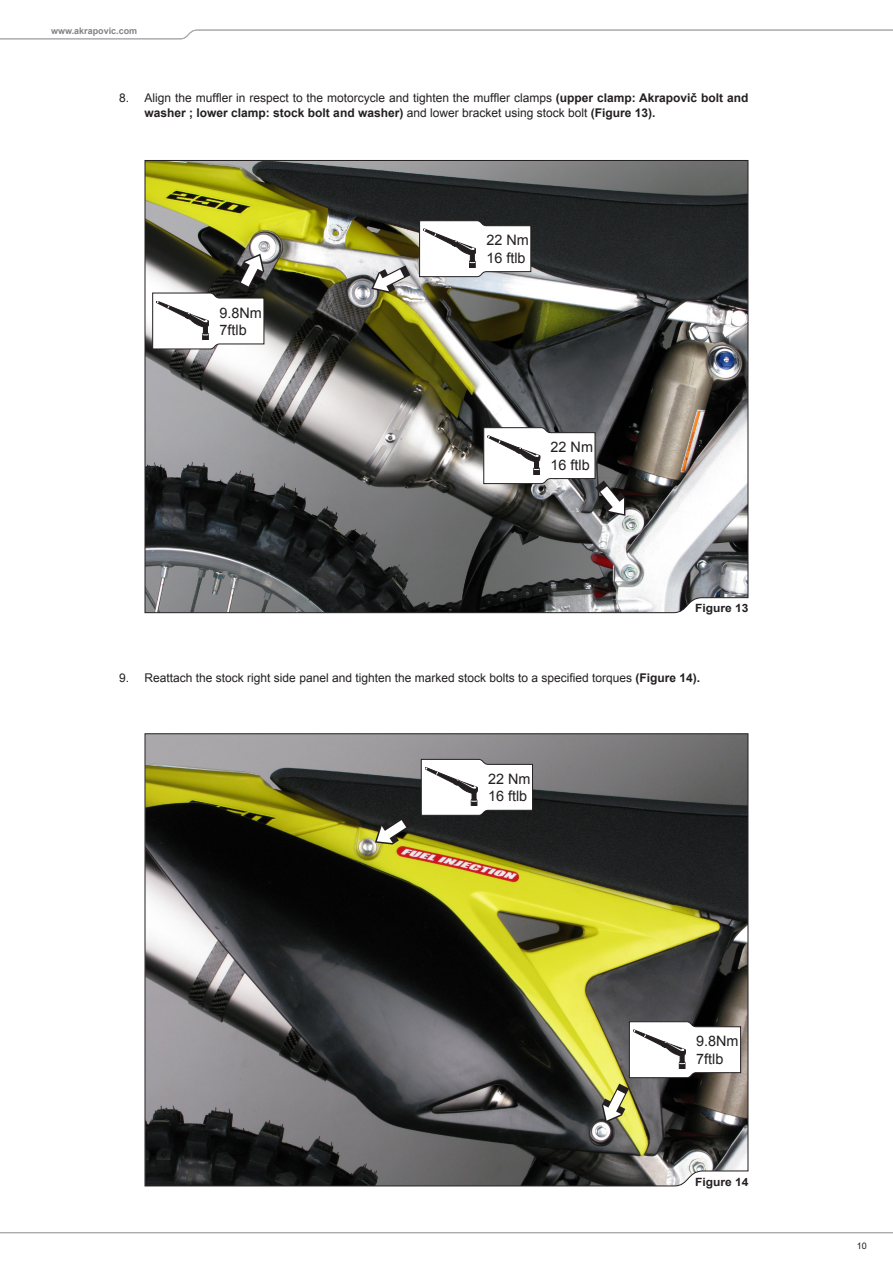
<style>
.page{position:relative;width:893px;height:1263px;background:#fff}
.page>*{position:absolute;margin:0;border:0;box-sizing:border-box;transform-origin:0 0}
.t1{font:14.4px/17.2px "Arial";color:#231f20}
.body_txt_bold{font:12px/14.4px "Arial";color:#231f20}
.body_txt_bold-2{font:700 11.4px "Arial";color:#231f20;scale:1.05 1}
.t2{font:700 9px "Arial";color:#808285}
.t3{font:9px "Arial";color:#231f20}
.s1{font-weight:700}
</style>
<div class="page">
<img style="left:144px;top:160px;width:605px;height:453px">
<svg style="left:144px;top:733px;width:605px;height:454px;background:#5d5c47"></svg>
<svg style="left:375px;top:816px;width:37px;height:28px"></svg>
<svg style="left:602px;top:1021px;width:139px;height:102px"></svg>
<svg style="left:419px;top:220px;width:112px;height:57px"></svg>
<svg style="left:421px;top:759px;width:112px;height:57px"></svg>
<svg style="left:152px;top:254px;width:113px;height:96px"></svg>
<svg style="left:371px;top:265px;width:39px;height:28px"></svg>
<svg style="left:483px;top:427px;width:142px;height:89px"></svg>
<svg style="left:0;top:29px;width:893px;height:10px"></svg>
<svg style="left:0;top:1232px;width:893px;height:2px;background:#c4c4c7"></svg>
<p class="t2" style="left:51px;top:25px;width:88px">www.akrapovic.com</p>
<p class="body_txt_bold" style="left:119px;top:91px;width:12px">8.</p>
<p class="body_txt_bold" style="left:145px;top:91px;width:605px">Align the muffler in respect to the motorcycle and tighten the muffler clamps <span class="s1">(upper clamp: Akrapovič bolt and washer ; lower clamp: stock bolt and washer)</span> and lower bracket using stock bolt <span class="s1">(Figure 13).</span></p>
<p class="t1" style="left:219px;top:304px;width:44px">9.8Nm<br>7ftlb</p>
<p class="t1" style="left:486px;top:232px;width:44px">22 Nm<br>16 ftlb</p>
<p class="t1" style="left:551px;top:439px;width:44px">22 Nm<br>16 ftlb</p>
<p class="body_txt_bold-2" style="left:695px;top:601px;width:52px">Figure 13</p>
<p class="body_txt_bold" style="left:119px;top:671px;width:12px">9.</p>
<p class="body_txt_bold" style="left:145px;top:671px;width:557px">Reattach the stock right side panel and tighten the marked stock bolts to a specified torques <span class="s1">(Figure 14).</span></p>
<p class="t1" style="left:488px;top:770px;width:44px">22 Nm<br>16 ftlb</p>
<p class="t1" style="left:696px;top:1033px;width:44px">9.8Nm<br>7ftlb</p>
<p class="body_txt_bold-2" style="left:695px;top:1175px;width:52px">Figure 14</p>
<p class="t3" style="left:857px;top:1240px;width:12px">10</p>
</div>
